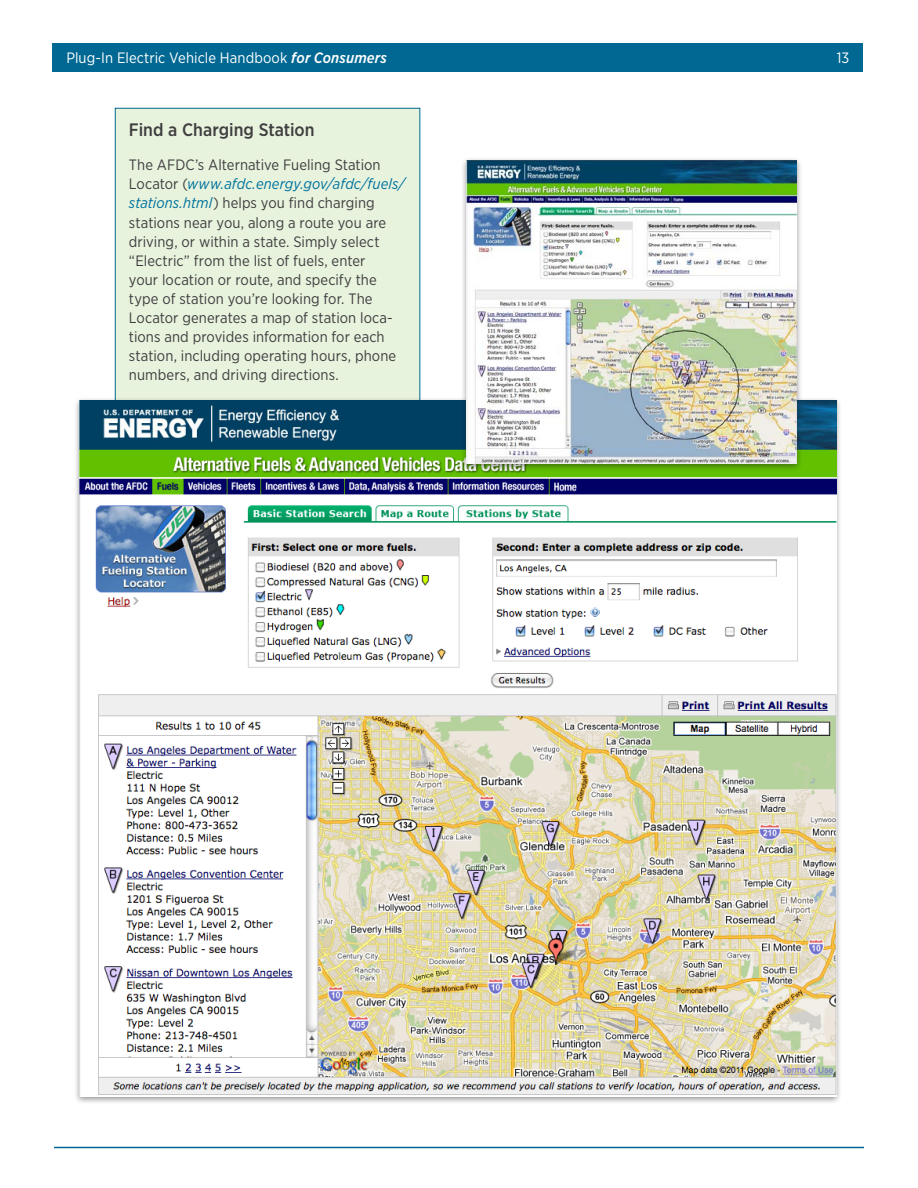
<style>
.page{position:relative;width:918px;height:1188px;background:#fff}
.page>*{position:absolute;margin:0;border:0;box-sizing:border-box;transform-origin:0 0}
.t1{font:500 18px "Gotham Narrow";color:#3e3e3f}
.t2{font:15px/19px "Gotham Narrow";letter-spacing:.005em;color:#3e3e3f}
.t3{font:15px "Gotham Narrow";letter-spacing:.005em;color:#fff}
.s1{font-weight:500;font-style:italic}
.s2{font-style:italic;color:#00729c}
</style>
<div class="page">
<div style="left:53px;top:44px;width:810px;height:28px;background:#006893"></div>
<hr style="left:54px;top:1147px;width:810px;height:1px;background:#006893">
<div style="left:115px;top:108px;width:305px;height:313px;background:#e8f3de"></div>
<div style="left:74px;top:397px;width:768px;height:708px;background:#231f20;opacity:.5"></div>
<img style="left:80px;top:401px;width:756px;height:695px">
<div style="left:461px;top:157px;width:342px;height:315px;background:#231f20;opacity:.5"></div>
<img style="left:467px;top:161px;width:329px;height:303px">
<p class="t3" style="left:66px;top:48px;width:322px">Plug-In Electric Vehicle Handbook <span class="s1">for Consumers</span></p>
<p class="t3" style="left:837px;top:48px;width:14px">13</p>
<p class="t1" style="left:129px;top:119px;width:187px">Find a Charging Station</p>
<p class="t2" style="left:129px;top:155px;width:278px">The AFDC’s Alternative Fueling Station Locator (<span class="s2">www.afdc.energy.gov/afdc/fuels/ stations.html</span>) helps you find charging stations near you, along a route you are driving, or within a state. Simply select “Electric” from the list of fuels, enter<br>your location or route, and specify the type of station you’re looking for. The Locator generates a map of station loca&shy;tions and provides information for each station, including operating hours, phone numbers, and driving directions.</p>
</div>
